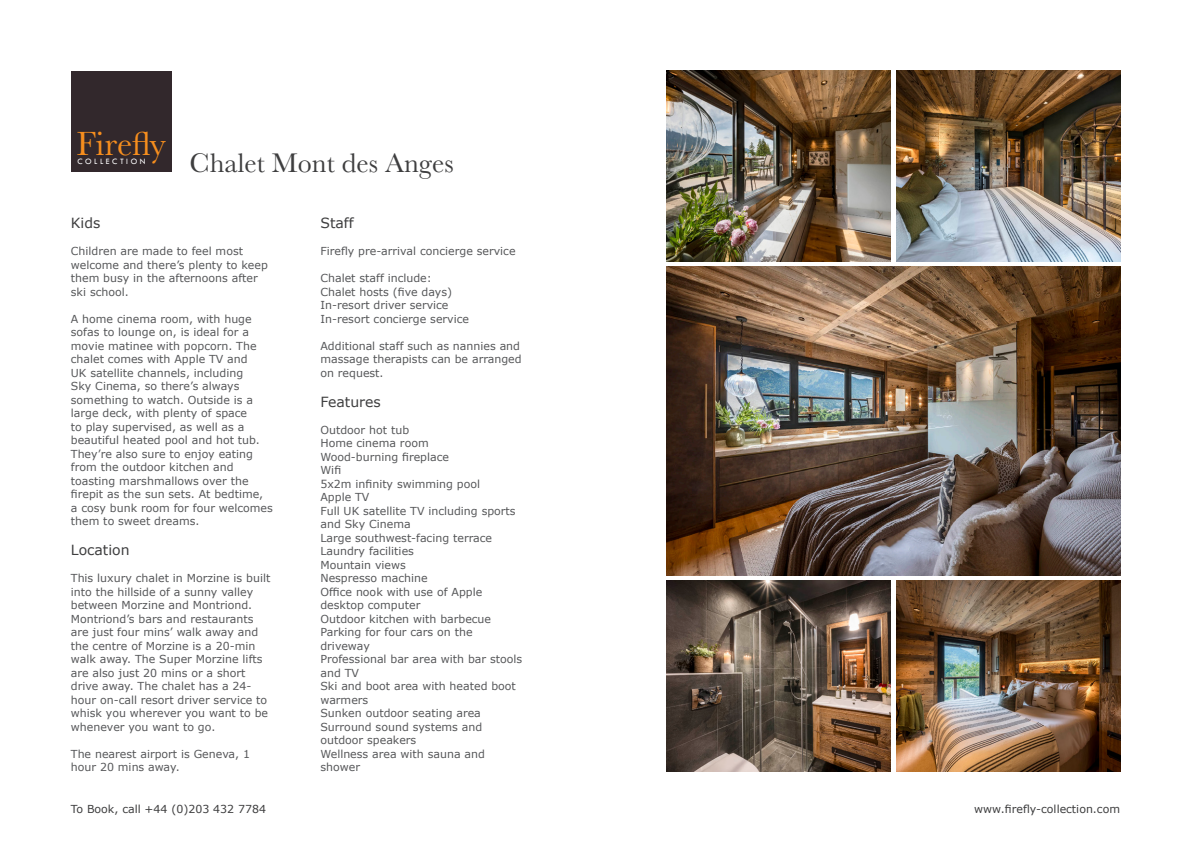
<style>
.page{position:relative;width:1191px;height:842px;background:#fff}
.page>*{position:absolute;margin:0;border:0;box-sizing:border-box;transform-origin:0 0}
.t1{font:34.9px "Baskerville";color:#f68e1e}
.t2{font:28px "Baskerville";color:#3e3e3f}
.t3{font:14px "Verdana";color:#3e3e3f}
.t4{font:11px/13.5px "Verdana";color:#57585a}
.t5{font:11px "Verdana";color:#3e3e3f}
.t6{font:8.5px "Tw Cen MT Std";letter-spacing:.3em;color:#fff}
</style>
<div class="page">
<div style="left:71px;top:71px;width:101px;height:101px;background:#32282c"></div>
<img style="left:666px;top:267px;width:454px;height:308px">
<img style="left:666px;top:71px;width:224px;height:190px">
<img style="left:896px;top:71px;width:224px;height:190px">
<img style="left:666px;top:581px;width:224px;height:190px">
<img style="left:896px;top:581px;width:224px;height:190px">
<p class="t1" style="left:77px;top:121px;width:91px">Firefly</p>
<p class="t6" style="left:77px;top:156px;width:70px">COLLECTION</p>
<p class="t2" style="left:190px;top:145px;width:266px">Chalet Mont des Anges</p>
<p class="t3" style="left:71px;top:214px;width:31px">Kids</p>
<p class="t4" style="left:71px;top:244px;width:198px">Children are made to feel most welcome and there’s plenty to keep them busy in the afternoons after ski school.</p>
<p class="t4" style="left:71px;top:312px;width:203px">A home cinema room, with huge sofas to lounge on, is ideal for a movie matinee with popcorn. The chalet comes with Apple TV and<br>UK satellite channels, including<br>Sky Cinema, so there’s always something to watch. Outside is a large deck, with plenty of space<br>to play supervised, as well as a beautiful heated pool and hot tub.<br>They’re also sure to enjoy eating from the outdoor kitchen and toasting marshmallows over the firepit as the sun sets. At bedtime,<br>a cosy bunk room for four welcomes them to sweet dreams.</p>
<p class="t3" style="left:71px;top:541px;width:60px">Location</p>
<p class="t4" style="left:71px;top:572px;width:201px">This luxury chalet in Morzine is built into the hillside of a sunny valley between Morzine and Montriond.<br>Montriond’s bars and restaurants are just four mins’ walk away and the centre of Morzine is a 20-min walk away. The Super Morzine lifts are also just 20 mins or a short drive away. The chalet has a 24- hour on-call resort driver service to whisk you wherever you want to be whenever you want to go.</p>
<p class="t4" style="left:71px;top:747px;width:181px">The nearest airport is Geneva, 1 hour 20 mins away.</p>
<p class="t5" style="left:71px;top:802px;width:197px">To Book, call +44 (0)203 432 7784</p>
<p class="t3" style="left:320px;top:214px;width:35px">Staff</p>
<p class="t4" style="left:320px;top:244px;width:197px">Firefly pre-arrival concierge service</p>
<p class="t4" style="left:320px;top:271px;width:113px">Chalet staff include:</p>
<p class="t4" style="left:320px;top:285px;width:133px">Chalet hosts (five days)</p>
<p class="t4" style="left:320px;top:298px;width:130px">In-resort driver service</p>
<p class="t4" style="left:320px;top:312px;width:150px">In-resort concierge service</p>
<p class="t4" style="left:320px;top:339px;width:203px">Additional staff such as nannies and massage therapists can be arranged on request.</p>
<p class="t3" style="left:320px;top:393px;width:62px">Features</p>
<p class="t4" style="left:320px;top:423px;width:90px">Outdoor hot tub</p>
<p class="t4" style="left:320px;top:437px;width:110px">Home cinema room</p>
<p class="t4" style="left:320px;top:450px;width:130px">Wood-burning fireplace</p>
<p class="t4" style="left:320px;top:464px;width:22px">Wifi</p>
<p class="t4" style="left:320px;top:477px;width:161px">5x2m infinity swimming pool</p>
<p class="t4" style="left:320px;top:491px;width:50px">Apple TV</p>
<p class="t4" style="left:320px;top:504px;width:197px">Full UK satellite TV including sports and Sky Cinema</p>
<p class="t4" style="left:320px;top:531px;width:173px">Large southwest-facing terrace</p>
<p class="t4" style="left:320px;top:545px;width:95px">Laundry facilities</p>
<p class="t4" style="left:320px;top:558px;width:87px">Mountain views</p>
<p class="t4" style="left:320px;top:572px;width:109px">Nespresso machine</p>
<p class="t4" style="left:320px;top:585px;width:163px">Office nook with use of Apple desktop computer</p>
<p class="t4" style="left:320px;top:612px;width:172px">Outdoor kitchen with barbecue</p>
<p class="t4" style="left:320px;top:626px;width:154px">Parking for four cars on the driveway</p>
<p class="t4" style="left:320px;top:653px;width:203px">Professional bar area with bar stools and TV</p>
<p class="t4" style="left:320px;top:680px;width:197px">Ski and boot area with heated boot warmers</p>
<p class="t4" style="left:320px;top:707px;width:162px">Sunken outdoor seating area</p>
<p class="t4" style="left:320px;top:720px;width:163px">Surround sound systems and outdoor speakers</p>
<p class="t4" style="left:320px;top:747px;width:166px">Wellness area with sauna and shower</p>
<p class="t5" style="left:974px;top:802px;width:147px">www.firefly-collection.com</p>
</div>
